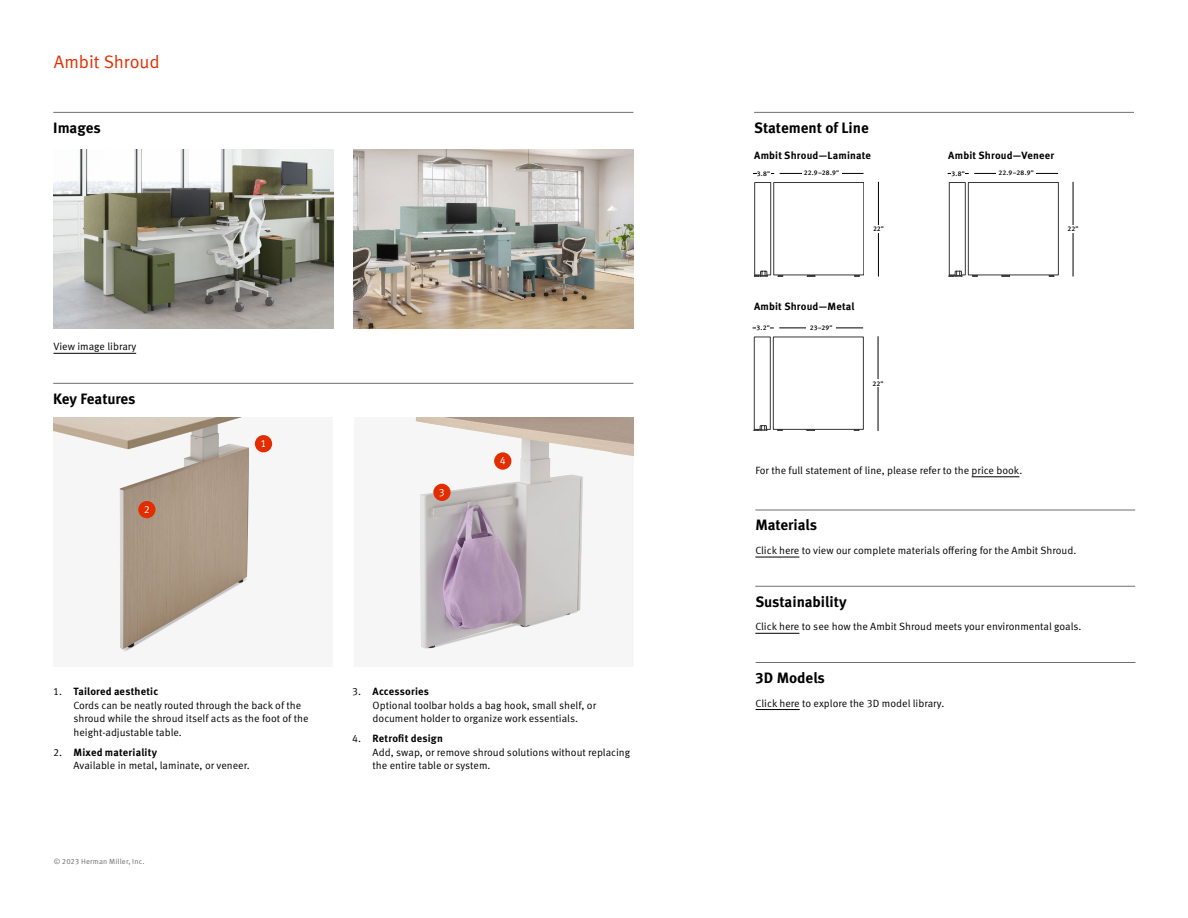
<style>
.page{position:relative;width:1188px;height:918px;background:#fff}
.page>*{position:absolute;margin:0;border:0;box-sizing:border-box;transform-origin:0 0}
.t1{font:18px "Meta OT Norm";letter-spacing:-.01em;color:#e22d00}
.t2{font:700 15px "Meta OT";letter-spacing:-.005em;color:#000}
.t3{font:10.5px/13.5px "Meta OT Norm";color:#000}
.t4{font:700 10.5px "Meta OT";letter-spacing:.015em;color:#000}
.t5{font:10.5px "Meta OT Norm";color:#fff}
.t6{font:7.5px "Meta OT Norm";letter-spacing:.02em;color:#6a6b6d}
.t7{font:7.5px "Meta OT Norm";color:#6d6e71}
.t8{font:500 6.75px "Meta Offc";letter-spacing:.015em;color:#000}
.s1{font-family:"Meta OT Norm";font-weight:400}
</style>
<div class="page">
<hr style="left:754px;top:112px;width:380px;height:1px;background:#6d6e71">
<svg style="left:754px;top:337px;width:110px;height:94px"></svg>
<svg style="left:949px;top:182px;width:110px;height:95px"></svg>
<img style="left:54px;top:417px;width:219px;height:235px">
<img style="left:415px;top:417px;width:219px;height:232px">
<hr style="left:53px;top:112px;width:580px;height:1px;background:#6d6e71">
<hr style="left:53px;top:383px;width:580px;height:1px;background:#6d6e71">
<div style="left:255px;top:435px;width:17px;height:17px;background:#e32d00;border-radius:50%"></div>
<div style="left:138px;top:501px;width:18px;height:17px;background:#e32d00;border-radius:50%"></div>
<div style="left:433px;top:484px;width:18px;height:17px;background:#e32d00;border-radius:50%"></div>
<div style="left:494px;top:452px;width:17px;height:18px;background:#e32d00;border-radius:50%"></div>
<img style="left:53px;top:150px;width:280px;height:179px">
<img style="left:353px;top:150px;width:281px;height:179px">
<hr style="left:53px;top:353px;width:83px;height:1px;background:#000">
<hr style="left:972px;top:477px;width:47px;height:1px;background:#000">
<hr style="left:755px;top:633px;width:44px;height:1px;background:#000">
<hr style="left:755px;top:586px;width:380px;height:1px;background:#6d6e71">
<hr style="left:755px;top:557px;width:44px;height:1px;background:#000">
<hr style="left:755px;top:510px;width:380px;height:1px;background:#6d6e71">
<hr style="left:756px;top:709px;width:44px;height:1px;background:#000">
<hr style="left:756px;top:662px;width:380px;height:1px;background:#6d6e71">
<hr style="left:780px;top:173px;width:84px;height:1px;background:#000">
<div style="left:802px;top:170px;width:39px;height:6px;background:#fff"></div>
<hr style="left:878px;top:182px;width:1px;height:95px;background:#000">
<div style="left:867px;top:225px;width:23px;height:8px;background:#fff"></div>
<svg style="left:754px;top:182px;width:110px;height:95px"></svg>
<hr style="left:974px;top:173px;width:84px;height:1px;background:#000">
<div style="left:997px;top:170px;width:39px;height:6px;background:#fff"></div>
<hr style="left:1073px;top:182px;width:1px;height:95px;background:#000">
<div style="left:1062px;top:225px;width:22px;height:8px;background:#fff"></div>
<hr style="left:779px;top:328px;width:84px;height:1px;background:#000">
<div style="left:806px;top:324px;width:30px;height:6px;background:#fff"></div>
<hr style="left:878px;top:336px;width:1px;height:95px;background:#000">
<div style="left:867px;top:379px;width:22px;height:8px;background:#fff"></div>
<h1 class="t1" style="left:54px;top:50px;width:107px">Ambit Shroud</h1>
<h2 class="t2" style="left:53px;top:118px;width:49px">Images</h2>
<p class="t3" style="left:53px;top:340px;width:84px">View image library</p>
<h2 class="t2" style="left:53px;top:389px;width:84px">Key Features</h2>
<p class="t5" style="left:144px;top:503px;width:7px">2</p>
<p class="t5" style="left:261px;top:437px;width:7px">1</p>
<p class="t5" style="left:439px;top:486px;width:7px">3</p>
<p class="t5" style="left:500px;top:454px;width:7px">4</p>
<p class="t4" style="left:53px;top:685px;width:106px"><span class="s1">1.</span> Tailored aesthetic</p>
<p class="t3" style="left:74px;top:698px;width:237px">Cords can be neatly routed through the back of the shroud while the shroud itself acts as the foot of the height-adjustable table.</p>
<p class="t4" style="left:53px;top:746px;width:106px"><span class="s1">2.</span> Mixed materiality</p>
<p class="t3" style="left:74px;top:759px;width:178px">Available in metal, laminate, or veneer.</p>
<p class="t6" style="left:54px;top:857px;width:93px">© 2023 Herman Miller, Inc.</p>
<p class="t7" style="left:75px;top:857px;width:6px">2</p>
<p class="t4" style="left:352px;top:685px;width:78px"><span class="s1">3.</span> Accessories</p>
<p class="t3" style="left:373px;top:698px;width:225px">Optional toolbar holds a bag hook, small shelf, or document holder to organize work essentials.</p>
<p class="t4" style="left:352px;top:732px;width:92px"><span class="s1">4.</span> Retrofit design</p>
<p class="t3" style="left:373px;top:746px;width:259px">Add, swap, or remove shroud solutions without replacing the entire table or system.</p>
<h2 class="t2" style="left:754px;top:118px;width:116px">Statement of Line</h2>
<p class="t4" style="left:754px;top:149px;width:118px">Ambit Shroud—Laminate</p>
<p class="t8" style="left:757px;top:170px;width:15px">3.8"</p>
<p class="t8" style="left:804px;top:169px;width:37px">22.9–28.9"</p>
<p class="t8" style="left:873px;top:225px;width:13px">22"</p>
<p class="t4" style="left:754px;top:300px;width:102px">Ambit Shroud—Metal</p>
<p class="t8" style="left:757px;top:324px;width:15px">3.2"</p>
<p class="t8" style="left:810px;top:324px;width:24px">23–29"</p>
<p class="t8" style="left:873px;top:380px;width:13px">22"</p>
<p class="t4" style="left:948px;top:149px;width:107px">Ambit Shroud—Veneer</p>
<p class="t8" style="left:952px;top:170px;width:15px">3.8"</p>
<p class="t8" style="left:999px;top:169px;width:37px">22.9–28.9"</p>
<p class="t8" style="left:1068px;top:225px;width:13px">22"</p>
<p class="t3" style="left:755px;top:464px;width:269px">For the full statement of line, please refer to the price book.</p>
<h2 class="t2" style="left:755px;top:516px;width:63px">Materials</h2>
<p class="t3" style="left:755px;top:544px;width:323px">Click here to view our complete materials offering for the Ambit Shroud.</p>
<h2 class="t2" style="left:755px;top:592px;width:93px">Sustainability</h2>
<p class="t3" style="left:755px;top:620px;width:328px">Click here to see how the Ambit Shroud meets your environmental goals.</p>
<h2 class="t2" style="left:756px;top:668px;width:71px">3D Models</h2>
<p class="t3" style="left:756px;top:696px;width:190px">Click here to explore the 3D model library.</p>
</div>
